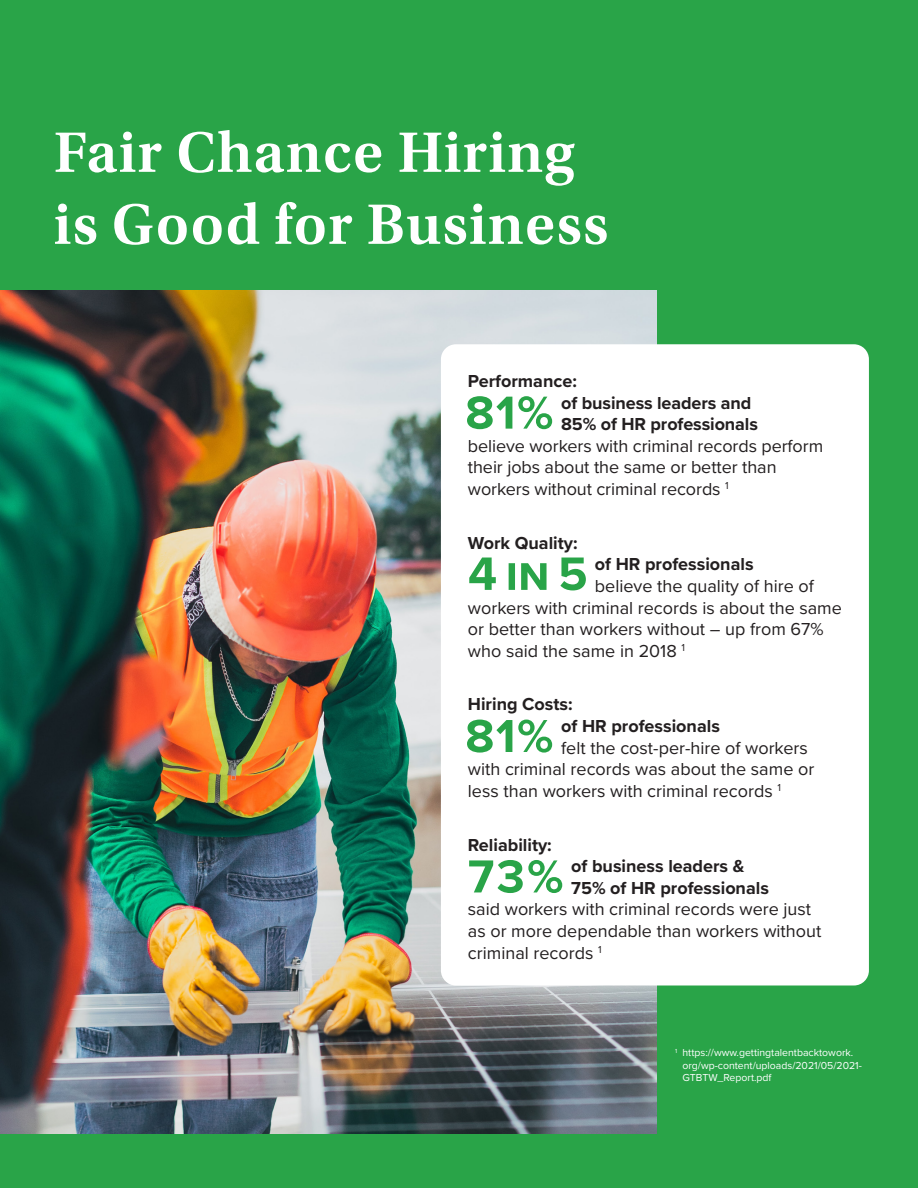
<style>
.page{position:relative;width:918px;height:1188px;background:#29a448}
.page>*{position:absolute;margin:0;border:0;box-sizing:border-box;transform-origin:0 0}
.Utopia_-_Section_Header___L_Title_-_Blac{font:600 60px/72px "Utopia Std";letter-spacing:.02em;color:#fff}
.Proxima_Nova_-_Body_-_black{font:18px "Proxima Nova";color:#231f20}
.Proxima_Nova_-_Body_-_black-2{font:700 18px "Proxima Nova";color:#231f20}
.Proxima_Nova_-_Footer_-_black{font:10.5px/12.6px "Proxima Nova";color:#fff}
</style>
<div class="page">
<img style="left:0;top:291px;width:657px;height:843px">
<div style="left:441px;top:344px;width:428px;height:642px;background:#fff;border-radius:15px"></div>
<svg style="left:467px;top:396px;width:85px;height:33px"></svg>
<svg style="left:467px;top:720px;width:85px;height:33px"></svg>
<svg style="left:469px;top:558px;width:117px;height:32px"></svg>
<svg style="left:469px;top:860px;width:93px;height:33px"></svg>
<p class="Utopia_-_Section_Header___L_Title_-_Blac" style="left:54px;top:117px;width:556px">Fair Chance Hiring is Good for Business</p>
<p class="Proxima_Nova_-_Body_-_black-2" style="left:468px;top:368px;width:111px">Performance:</p>
<p class="Proxima_Nova_-_Body_-_black-2" style="left:561px;top:389px;width:192px">of business leaders and</p>
<p class="Proxima_Nova_-_Body_-_black-2" style="left:561px;top:411px;width:198px">85% of HR professionals</p>
<p class="Proxima_Nova_-_Body_-_black" style="left:468px;top:432px;width:357px">believe workers with criminal records perform</p>
<p class="Proxima_Nova_-_Body_-_black" style="left:468px;top:454px;width:310px">their jobs about the same or better than</p>
<p class="Proxima_Nova_-_Body_-_black" style="left:468px;top:476px;width:262px">workers without criminal records <sup>1</sup></p>
<p class="Proxima_Nova_-_Body_-_black-2" style="left:468px;top:529px;width:111px">Work Quality:</p>
<p class="Proxima_Nova_-_Body_-_black-2" style="left:595px;top:551px;width:160px">of HR professionals</p>
<p class="Proxima_Nova_-_Body_-_black" style="left:595px;top:572px;width:221px">believe the quality of hire of</p>
<p class="Proxima_Nova_-_Body_-_black" style="left:468px;top:594px;width:376px">workers with criminal records is about the same</p>
<p class="Proxima_Nova_-_Body_-_black" style="left:468px;top:616px;width:357px">or better than workers without – up from 67%</p>
<p class="Proxima_Nova_-_Body_-_black" style="left:468px;top:637px;width:219px">who said the same in 2018 <sup>1</sup></p>
<p class="Proxima_Nova_-_Body_-_black-2" style="left:468px;top:691px;width:106px">Hiring Costs:</p>
<p class="Proxima_Nova_-_Body_-_black-2" style="left:561px;top:713px;width:160px">of HR professionals</p>
<p class="Proxima_Nova_-_Body_-_black" style="left:561px;top:734px;width:248px">felt the cost-per-hire of workers</p>
<p class="Proxima_Nova_-_Body_-_black" style="left:468px;top:756px;width:348px">with criminal records was about the same or</p>
<p class="Proxima_Nova_-_Body_-_black" style="left:468px;top:777px;width:315px">less than workers with criminal records <sup>1</sup></p>
<p class="Proxima_Nova_-_Body_-_black-2" style="left:468px;top:831px;width:85px">Reliability:</p>
<p class="Proxima_Nova_-_Body_-_black-2" style="left:571px;top:853px;width:175px">of business leaders &amp;</p>
<p class="Proxima_Nova_-_Body_-_black-2" style="left:571px;top:874px;width:199px">75% of HR professionals</p>
<p class="Proxima_Nova_-_Body_-_black" style="left:468px;top:896px;width:345px">said workers with criminal records were just</p>
<p class="Proxima_Nova_-_Body_-_black" style="left:468px;top:917px;width:355px">as or more dependable than workers without</p>
<p class="Proxima_Nova_-_Body_-_black" style="left:468px;top:939px;width:135px">criminal records <sup>1</sup></p>
<p class="Proxima_Nova_-_Footer_-_black" style="left:682px;top:1046px;width:181px;text-indent:-7px"><sup>1</sup> https://www.gettingtalentbacktowork. org/wp-content/uploads/2021/05/2021-<br>GTBTW_Report.pdf</p>
</div>
